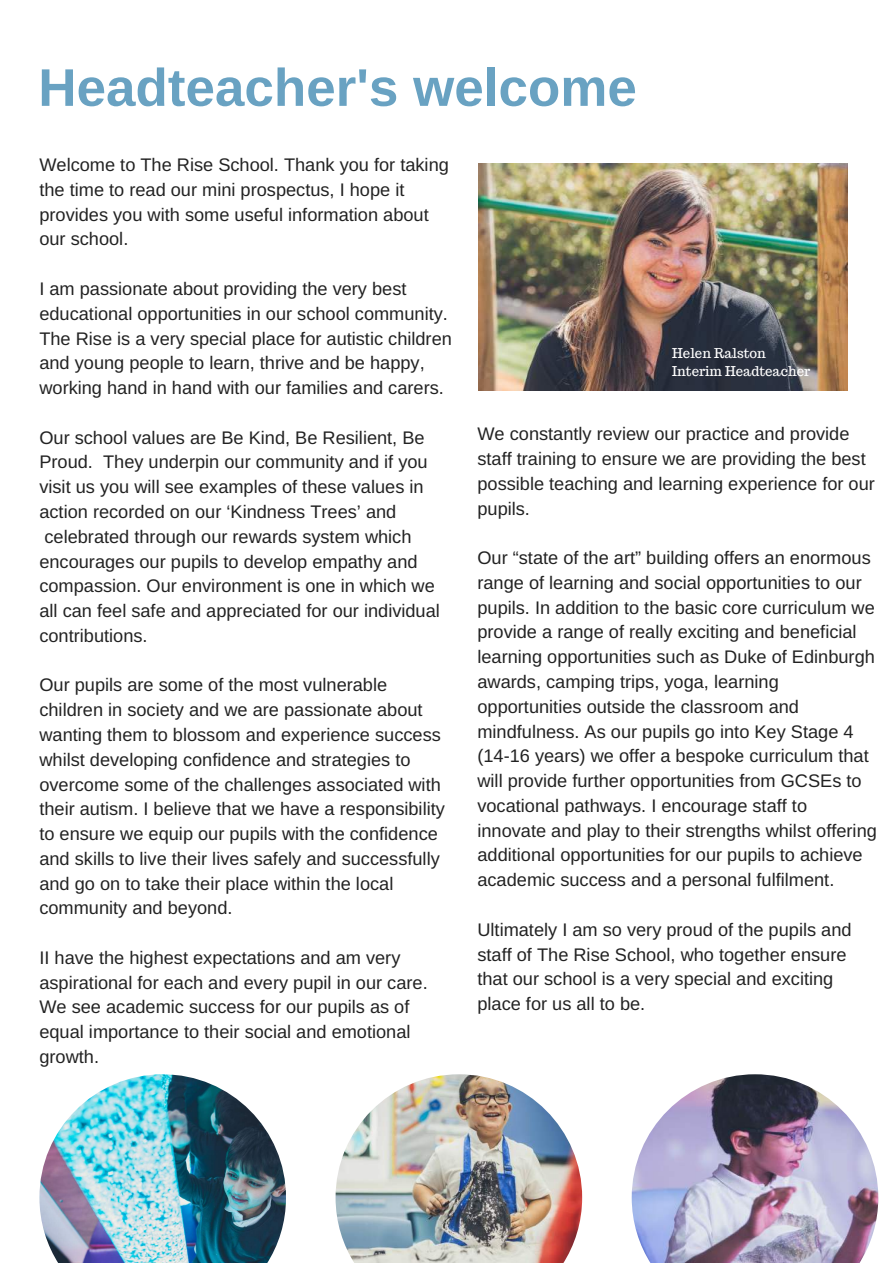
<style>
.page{position:relative;width:893px;height:1263px;background:#fff}
.page>*{position:absolute;margin:0;border:0;box-sizing:border-box;transform-origin:0 0}
.t1{font:700 52.95px "Arimo";color:#69a2c2}
.t2{font:18.15px/24.8px "Arimo";color:#222}
.t3{font:13.2px/18px "Trocchi";color:#fff}
</style>
<div class="page">
<img style="left:479px;top:163px;width:369px;height:228px">
<img style="left:39px;top:1074px;width:247px;height:189px">
<img style="left:632px;top:1074px;width:246px;height:189px">
<img style="left:336px;top:1074px;width:246px;height:189px">
<h1 class="t1" style="left:38px;top:58px;width:600px">Headteacher's welcome</h1>
<p class="t2" style="left:39px;top:152px;width:411px">Welcome to The Rise School. Thank you for taking the time to read our mini prospectus, I hope it provides you with some useful information about our school.</p>
<p class="t2" style="left:39px;top:276px;width:414px">I am passionate about providing the very best educational opportunities in our school community.<br>The Rise is a very special place for autistic children and young people to learn, thrive and be happy, working hand in hand with our families and carers.</p>
<p class="t2" style="left:39px;top:425px;width:402px">Our school values are Be Kind, Be Resilient, Be Proud. They underpin our community and if you visit us you will see examples of these values in action recorded on our ‘Kindness Trees’ and celebrated through our rewards system which encourages our pupils to develop empathy and compassion. Our environment is one in which we all can feel safe and appreciated for our individual contributions.</p>
<p class="t2" style="left:39px;top:673px;width:407px">Our pupils are some of the most vulnerable children in society and we are passionate about wanting them to blossom and experience success whilst developing confidence and strategies to overcome some of the challenges associated with their autism. I believe that we have a responsibility to ensure we equip our pupils with the confidence and skills to live their lives safely and successfully and go on to take their place within the local community and beyond.</p>
<p class="t2" style="left:39px;top:945px;width:390px">II have the highest expectations and am very aspirational for each and every pupil in our care.<br>We see academic success for our pupils as of equal importance to their social and emotional growth.</p>
<p class="t3" style="left:672px;top:344px;width:140px">Helen Ralston<br>Interim Headteacher</p>
<p class="t2" style="left:477px;top:422px;width:399px">We constantly review our practice and provide staff training to ensure we are providing the best possible teaching and learning experience for our pupils.</p>
<p class="t2" style="left:477px;top:545px;width:401px">Our “state of the art” building offers an enormous range of learning and social opportunities to our pupils. In addition to the basic core curriculum we provide a range of really exciting and beneficial learning opportunities such as Duke of Edinburgh awards, camping trips, yoga, learning opportunities outside the classroom and mindfulness. As our pupils go into Key Stage 4 (14-16 years) we offer a bespoke curriculum that will provide further opportunities from GCSEs to vocational pathways. I encourage staff to innovate and play to their strengths whilst offering additional opportunities for our pupils to achieve academic success and a personal fulfilment.</p>
<p class="t2" style="left:477px;top:917px;width:376px">Ultimately I am so very proud of the pupils and staff of The Rise School, who together ensure that our school is a very special and exciting place for us all to be.</p>
</div>
